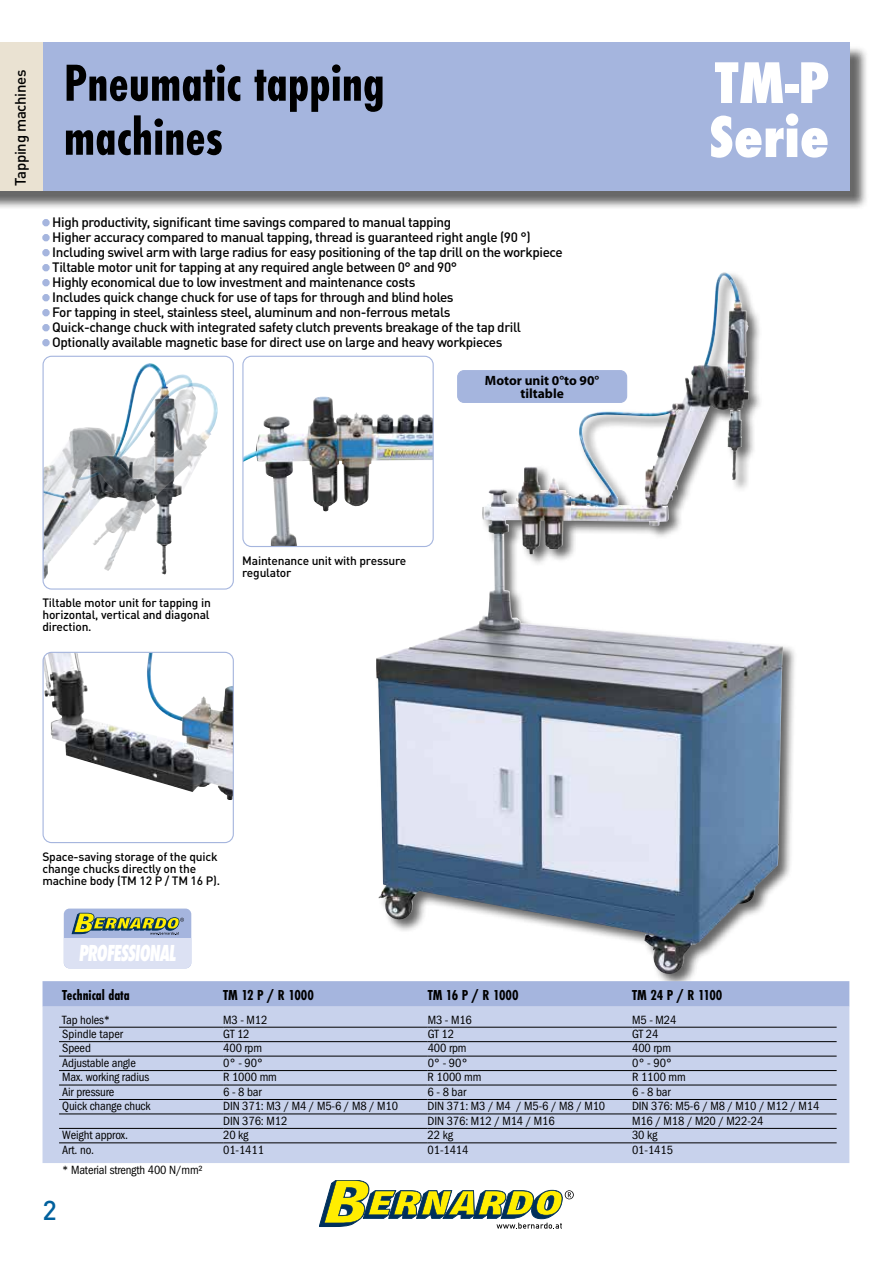
<style>
.page{position:relative;width:893px;height:1263px;background:#fff}
.page>*{position:absolute;margin:0;border:0;box-sizing:border-box;transform-origin:0 0}
.t1{font:700 54px/54px "Futura PT Cond";color:#000}
.t2{font:800 condensed 54px/54px "Futura";color:#fff}
.t3{font:500 27px "DIN Pro";color:#00609d}
.t4{font:italic 800 24.15px "Futura PT Cond";letter-spacing:-.035em;color:#fff;scale:.8 1}
.t5{font:700 15px "Futura PT Cond";color:#000}
.t6{font:500 15px "DIN Pro";letter-spacing:-.02em;color:#000}
.t7{font:500 13.5px "DIN Pro";letter-spacing:-.03em;color:#000}
.t8{font:700 13.5px/13.5px "Myriad Pro";color:#000;text-align:center}
.t9{font:12px "Franklin Gothic Book Cond ITC";letter-spacing:-.01em;color:#000}
.t10{font:500 12px/12px "DIN Pro";letter-spacing:-.015em;color:#000}
.s1{color:#a5b5de}
</style>
<div class="page">
<div style="left:0;top:45px;width:869px;height:165px;background:#000;opacity:.6"></div>
<div style="left:43px;top:43px;width:807px;height:148px;background:#a5b5de"></div>
<div style="left:0;top:43px;width:43px;height:148px;background:#eae2d2"></div>
<div style="left:374px;top:271px;width:424px;height:717px;background:#000;opacity:.6"></div>
<img style="left:538px;top:274px;width:182px;height:229px">
<svg style="left:43px;top:981px;width:806px;height:26px;background:#a6b6de"></svg>
<div style="left:43px;top:1007px;width:806px;height:156px;background:#c8d2ec"></div>
<hr style="left:59px;top:1027px;width:164px;height:1px;background:#000">
<hr style="left:223px;top:1027px;width:205px;height:1px;background:#000">
<hr style="left:428px;top:1027px;width:204px;height:1px;background:#000">
<hr style="left:632px;top:1027px;width:205px;height:1px;background:#000">
<hr style="left:59px;top:1041px;width:164px;height:1px;background:#000">
<hr style="left:223px;top:1041px;width:205px;height:1px;background:#000">
<hr style="left:428px;top:1041px;width:204px;height:1px;background:#000">
<hr style="left:632px;top:1041px;width:205px;height:1px;background:#000">
<hr style="left:59px;top:1056px;width:164px;height:1px;background:#000">
<hr style="left:223px;top:1056px;width:205px;height:1px;background:#000">
<hr style="left:428px;top:1056px;width:204px;height:1px;background:#000">
<hr style="left:632px;top:1056px;width:205px;height:1px;background:#000">
<hr style="left:59px;top:1070px;width:164px;height:1px;background:#000">
<hr style="left:223px;top:1070px;width:205px;height:1px;background:#000">
<hr style="left:428px;top:1070px;width:204px;height:1px;background:#000">
<hr style="left:632px;top:1070px;width:205px;height:1px;background:#000">
<hr style="left:59px;top:1085px;width:164px;height:1px;background:#000">
<hr style="left:223px;top:1085px;width:205px;height:1px;background:#000">
<hr style="left:428px;top:1085px;width:204px;height:1px;background:#000">
<hr style="left:632px;top:1085px;width:205px;height:1px;background:#000">
<hr style="left:59px;top:1099px;width:164px;height:1px;background:#000">
<hr style="left:223px;top:1099px;width:205px;height:1px;background:#000">
<hr style="left:428px;top:1099px;width:204px;height:1px;background:#000">
<hr style="left:632px;top:1099px;width:205px;height:1px;background:#000">
<hr style="left:59px;top:1114px;width:164px;height:1px;background:#000">
<hr style="left:223px;top:1114px;width:205px;height:1px;background:#000">
<hr style="left:428px;top:1114px;width:204px;height:1px;background:#000">
<hr style="left:632px;top:1114px;width:205px;height:1px;background:#000">
<hr style="left:59px;top:1128px;width:164px;height:1px;background:#000">
<hr style="left:223px;top:1128px;width:205px;height:1px;background:#000">
<hr style="left:428px;top:1128px;width:204px;height:1px;background:#000">
<hr style="left:632px;top:1128px;width:205px;height:1px;background:#000">
<hr style="left:59px;top:1142px;width:164px;height:1px;background:#000">
<hr style="left:223px;top:1142px;width:205px;height:1px;background:#000">
<hr style="left:428px;top:1142px;width:204px;height:1px;background:#000">
<hr style="left:632px;top:1142px;width:205px;height:1px;background:#000">
<img style="left:45px;top:364px;width:122px;height:215px">
<img style="left:45px;top:382px;width:149px;height:163px">
<div style="left:43px;top:356px;width:191px;height:234px;border:1px solid #a5b5de;border-radius:9px"></div>
<img style="left:43px;top:652px;width:190px;height:148px">
<div style="left:43px;top:652px;width:191px;height:191px;border:1px solid #a5b5de;border-radius:9px"></div>
<img style="left:244px;top:400px;width:189px;height:146px">
<div style="left:242px;top:356px;width:192px;height:191px;border:1px solid #a5b5de;border-radius:9px"></div>
<div style="left:64px;top:908px;width:127px;height:60px;background:#a5b5de;border-radius:6px"></div>
<div style="left:64px;top:938px;width:127px;height:30px;background:#dce1f3"></div>
<svg style="left:72px;top:913px;width:112px;height:22px"></svg>
<div style="left:458px;top:371px;width:169px;height:31px;background:#a5b5de;border-radius:6px"></div>
<div style="left:457px;top:370px;width:170px;height:33px;border:1px solid #a5b5de;border-radius:6px"></div>
<svg style="left:319px;top:1180px;width:255px;height:49px"></svg>
<p class="t6" style="left:10px;top:186px;width:118px;rotate:-90deg">Tapping machines</p>
<h1 class="t1" style="left:64px;top:56px;width:322px">Pneumatic tapping machines</h1>
<p class="t7" style="left:43px;top:213px;width:410px"><span class="s1">•</span> High productivity, significant time savings compared to manual tapping</p>
<p class="t7" style="left:43px;top:228px;width:490px"><span class="s1">•</span> Higher accuracy compared to manual tapping, thread is guaranteed right angle (90 °)</p>
<p class="t7" style="left:43px;top:243px;width:522px"><span class="s1">•</span> Including swivel arm with large radius for easy positioning of the tap drill on the workpiece</p>
<p class="t7" style="left:43px;top:258px;width:416px"><span class="s1">•</span> Tiltable motor unit for tapping at any required angle between 0° and 90°</p>
<p class="t7" style="left:43px;top:273px;width:375px"><span class="s1">•</span> Highly economical due to low investment and maintenance costs</p>
<p class="t7" style="left:43px;top:288px;width:413px"><span class="s1">•</span> Includes quick change chuck for use of taps for through and blind holes</p>
<p class="t7" style="left:43px;top:303px;width:410px"><span class="s1">•</span> For tapping in steel, stainless steel, aluminum and non-ferrous metals</p>
<p class="t7" style="left:43px;top:318px;width:480px"><span class="s1">•</span> Quick-change chuck with integrated safety clutch prevents breakage of the tap drill</p>
<p class="t7" style="left:43px;top:333px;width:461px"><span class="s1">•</span> Optionally available magnetic base for direct use on large and heavy workpieces</p>
<p class="t10" style="left:42px;top:596px;width:170px;text-align:justify">Tiltable motor unit for tapping in horizontal, vertical and diagonal direction.</p>
<p class="t10" style="left:242px;top:554px;width:166px">Maintenance unit with pressure regulator</p>
<p class="t8" style="left:485px;top:373px;width:116px">Motor unit 0°to 90° tiltable</p>
<p class="t10" style="left:42px;top:850px;width:179px">Space-saving storage of the quick change chucks directly on the machine body (TM 12 P / TM 16 P).</p>
<h3 class="t4" style="left:79px;top:938px;width:123px">PROFESSIONAL</h3>
<h1 class="t2" style="left:709px;top:56px;width:122px">TM-P<br>Serie</h1>
<p class="t5" style="left:62px;top:986px;width:69px">Technical data</p>
<p class="t5" style="left:223px;top:986px;width:92px">TM 12 P / R 1000</p>
<p class="t5" style="left:428px;top:986px;width:92px">TM 16 P / R 1000</p>
<p class="t5" style="left:632px;top:986px;width:92px">TM 24 P / R 1100</p>
<p class="t9" style="left:62px;top:1012px;width:50px">Tap holes*</p>
<p class="t9" style="left:223px;top:1012px;width:46px">M3 - M12</p>
<p class="t9" style="left:428px;top:1012px;width:46px">M3 - M16</p>
<p class="t9" style="left:632px;top:1012px;width:46px">M5 - M24</p>
<p class="t9" style="left:62px;top:1027px;width:62px">Spindle taper</p>
<p class="t9" style="left:223px;top:1027px;width:28px">GT 12</p>
<p class="t9" style="left:428px;top:1027px;width:28px">GT 12</p>
<p class="t9" style="left:632px;top:1027px;width:28px">GT 24</p>
<p class="t9" style="left:62px;top:1041px;width:30px">Speed</p>
<p class="t9" style="left:223px;top:1041px;width:40px">400 rpm</p>
<p class="t9" style="left:428px;top:1041px;width:40px">400 rpm</p>
<p class="t9" style="left:632px;top:1041px;width:40px">400 rpm</p>
<p class="t9" style="left:62px;top:1056px;width:75px">Adjustable angle</p>
<p class="t9" style="left:223px;top:1056px;width:42px">0° - 90°</p>
<p class="t9" style="left:428px;top:1056px;width:42px">0° - 90°</p>
<p class="t9" style="left:632px;top:1056px;width:42px">0° - 90°</p>
<p class="t9" style="left:62px;top:1070px;width:89px">Max. working radius</p>
<p class="t9" style="left:223px;top:1070px;width:55px">R 1000 mm</p>
<p class="t9" style="left:428px;top:1070px;width:55px">R 1000 mm</p>
<p class="t9" style="left:632px;top:1070px;width:55px">R 1100 mm</p>
<p class="t9" style="left:62px;top:1085px;width:54px">Air pressure</p>
<p class="t9" style="left:223px;top:1085px;width:40px">6 - 8 bar</p>
<p class="t9" style="left:428px;top:1085px;width:40px">6 - 8 bar</p>
<p class="t9" style="left:632px;top:1085px;width:40px">6 - 8 bar</p>
<p class="t9" style="left:62px;top:1099px;width:90px">Quick change chuck</p>
<p class="t9" style="left:223px;top:1099px;width:176px">DIN 371: M3 / M4 / M5-6 / M8 / M10</p>
<p class="t9" style="left:428px;top:1099px;width:179px">DIN 371: M3 / M4 / M5-6 / M8 / M10</p>
<p class="t9" style="left:632px;top:1099px;width:189px">DIN 376: M5-6 / M8 / M10 / M12 / M14</p>
<p class="t9" style="left:223px;top:1114px;width:66px">DIN 376: M12</p>
<p class="t9" style="left:428px;top:1114px;width:129px">DIN 376: M12 / M14 / M16</p>
<p class="t9" style="left:632px;top:1114px;width:133px">M16 / M18 / M20 / M22-24</p>
<p class="t9" style="left:62px;top:1128px;width:67px">Weight approx.</p>
<p class="t9" style="left:223px;top:1128px;width:27px">20 kg</p>
<p class="t9" style="left:428px;top:1128px;width:27px">22 kg</p>
<p class="t9" style="left:632px;top:1128px;width:27px">30 kg</p>
<p class="t9" style="left:62px;top:1143px;width:34px">Art. no.</p>
<p class="t9" style="left:223px;top:1143px;width:42px">01-1411</p>
<p class="t9" style="left:428px;top:1143px;width:42px">01-1414</p>
<p class="t9" style="left:632px;top:1143px;width:42px">01-1415</p>
<p class="t9" style="left:62px;top:1163px;width:142px">* Material strength 400 N/mm²</p>
<h2 class="t3" style="left:43px;top:1192px;width:16px">2</h2>
</div>
